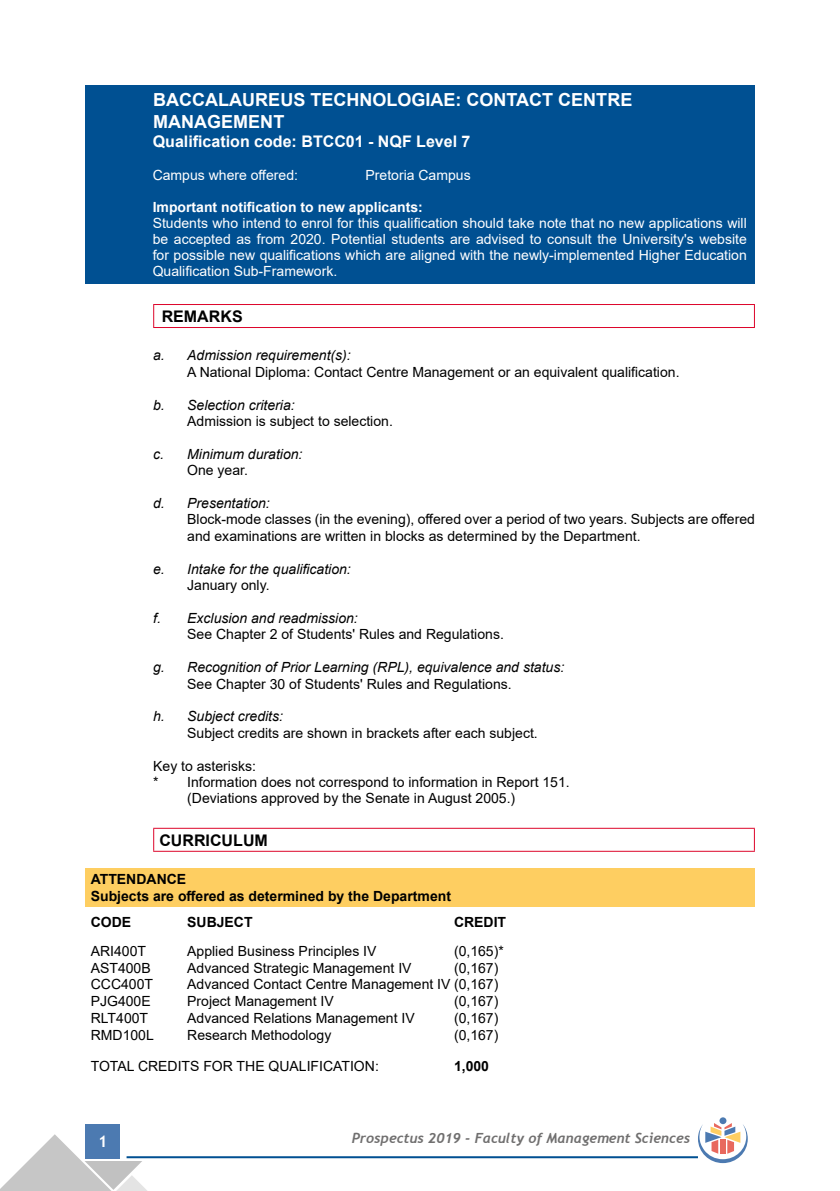
<style>
.page{position:relative;width:840px;height:1191px;background:#fff}
.page>*{position:absolute;margin:0;border:0;box-sizing:border-box;transform-origin:0 0}
.t1{font:700 18px/21.6px "Arial";color:#fff}
.t2{font:700 16px "Arial";color:#fff}
.t3{font:700 16px "Arial";color:#000}
.t4{font:700 16px "Trebuchet MS";color:#fff}
.t5{font:14px/16.4px "Arial";color:#000}
.t6{font:14px/16px "Arial";color:#fff;text-align:justify}
.t7{font:italic 14px "Arial";color:#000}
.t8{font:700 14px/16.8px "Arial";color:#000}
.t9{font:italic 700 14px "Trebuchet";color:#706f6f}
.t10{font:700 14px "Arial";color:#fff}
</style>
<div class="page">
<div style="left:86px;top:1124px;width:34px;height:34px;background:#4c7ab1"></div>
<hr style="left:126px;top:1156px;width:571px;height:2px;background:#005092">
<svg style="left:0;top:1134px;width:148px;height:57px"></svg>
<div style="left:719px;top:1117px;width:7px;height:7px;background:#4c7ab1;border-radius:50%"></div>
<svg style="left:697px;top:1123px;width:50px;height:40px"></svg>
<div style="left:85px;top:85px;width:669px;height:199px;background:#005092"></div>
<hr style="left:153px;top:304px;width:601px;height:1px;background:#dd052b">
<svg style="left:153px;top:305px;width:1px;height:22px"></svg>
<svg style="left:753px;top:305px;width:1px;height:22px"></svg>
<hr style="left:153px;top:327px;width:601px;height:1px;background:#dd052b">
<hr style="left:153px;top:827px;width:601px;height:1px;background:#dd052b">
<svg style="left:153px;top:828px;width:1px;height:22px"></svg>
<svg style="left:753px;top:828px;width:1px;height:22px"></svg>
<hr style="left:153px;top:850px;width:601px;height:1px;background:#dd052b">
<div style="left:85px;top:868px;width:669px;height:38px;background:#fece61"></div>
<p class="t1" style="left:153px;top:89px;width:480px">BACCALAUREUS TECHNOLOGIAE: CONTACT CENTRE<br>MANAGEMENT</p>
<p class="t2" style="left:153px;top:130px;width:319px">Qualification code: BTCC01 - NQF Level 7</p>
<p class="t6" style="left:153px;top:167px;width:147px">Campus where offered:</p>
<p class="t6" style="left:365px;top:167px;width:107px">Pretoria Campus</p>
<p class="t10" style="left:153px;top:197px;width:271px">Important notification to new applicants:</p>
<p class="t6" style="left:153px;top:215px;width:595px">Students who intend to enrol for this qualification should take note that no new applications will be accepted as from 2020. Potential students are advised to consult the University's website for possible new qualifications which are aligned with the newly-implemented Higher Education Qualification Sub-Framework.</p>
<p class="t3" style="left:162px;top:305px;width:82px">REMARKS</p>
<p class="t7" style="left:153px;top:346px;width:199px">a. Admission requirement(s):</p>
<p class="t5" style="left:187px;top:363px;width:493px">A National Diploma: Contact Centre Management or an equivalent qualification.</p>
<p class="t7" style="left:153px;top:396px;width:143px">b. Selection criteria:</p>
<p class="t5" style="left:187px;top:413px;width:207px">Admission is subject to selection.</p>
<p class="t7" style="left:153px;top:445px;width:151px">c. Minimum duration:</p>
<p class="t5" style="left:187px;top:462px;width:62px">One year.</p>
<p class="t7" style="left:153px;top:494px;width:118px">d. Presentation:</p>
<p class="t5" style="left:187px;top:511px;width:569px">Block-mode classes (in the evening), offered over a period of two years. Subjects are offered and examinations are written in blocks as determined by the Department.</p>
<p class="t7" style="left:153px;top:559px;width:199px">e. Intake for the qualification:</p>
<p class="t5" style="left:187px;top:577px;width:84px">January only.</p>
<p class="t7" style="left:153px;top:609px;width:206px">f. Exclusion and readmission:</p>
<p class="t5" style="left:187px;top:626px;width:318px">See Chapter 2 of Students' Rules and Regulations.</p>
<p class="t7" style="left:153px;top:658px;width:412px">g. Recognition of Prior Learning (RPL), equivalence and status:</p>
<p class="t5" style="left:187px;top:675px;width:326px">See Chapter 30 of Students' Rules and Regulations.</p>
<p class="t7" style="left:153px;top:707px;width:131px">h. Subject credits:</p>
<p class="t5" style="left:187px;top:724px;width:352px">Subject credits are shown in brackets after each subject.</p>
<p class="t5" style="left:153px;top:757px;width:104px">Key to asterisks:</p>
<p class="t5" style="left:153px;top:773px;width:418px">* Information does not correspond to information in Report 151.</p>
<p class="t5" style="left:187px;top:790px;width:329px">(Deviations approved by the Senate in August 2005.)</p>
<p class="t3" style="left:159px;top:828px;width:110px">CURRICULUM</p>
<p class="t8" style="left:91px;top:870px;width:361px">ATTENDANCE<br>Subjects are offered as determined by the Department</p>
<p class="t8" style="left:91px;top:913px;width:42px">CODE</p>
<p class="t8" style="left:187px;top:913px;width:67px">SUBJECT</p>
<p class="t8" style="left:454px;top:913px;width:54px">CREDIT</p>
<p class="t5" style="left:91px;top:942px;width:57px">ARI400T</p>
<p class="t5" style="left:187px;top:942px;width:191px">Applied Business Principles IV</p>
<p class="t5" style="left:454px;top:942px;width:51px">(0,165)*</p>
<p class="t5" style="left:91px;top:959px;width:61px">AST400B</p>
<p class="t5" style="left:187px;top:959px;width:226px">Advanced Strategic Management IV</p>
<p class="t5" style="left:454px;top:959px;width:46px">(0,167)</p>
<p class="t5" style="left:91px;top:976px;width:64px">CCC400T</p>
<p class="t5" style="left:187px;top:976px;width:312px">Advanced Contact Centre Management IV (0,167)</p>
<p class="t5" style="left:91px;top:993px;width:61px">PJG400E</p>
<p class="t5" style="left:187px;top:993px;width:148px">Project Management IV</p>
<p class="t5" style="left:454px;top:993px;width:46px">(0,167)</p>
<p class="t5" style="left:91px;top:1009px;width:59px">RLT400T</p>
<p class="t5" style="left:187px;top:1009px;width:229px">Advanced Relations Management IV</p>
<p class="t5" style="left:454px;top:1009px;width:46px">(0,167)</p>
<p class="t5" style="left:91px;top:1026px;width:65px">RMD100L</p>
<p class="t5" style="left:187px;top:1026px;width:145px">Research Methodology</p>
<p class="t5" style="left:454px;top:1026px;width:46px">(0,167)</p>
<p class="t5" style="left:91px;top:1057px;width:289px">TOTAL CREDITS FOR THE QUALIFICATION:</p>
<p class="t8" style="left:454px;top:1057px;width:37px">1,000</p>
<p class="t4" style="left:98px;top:1131px;width:11px">1</p>
<p class="t9" style="left:351px;top:1129px;width:340px">Prospectus 2019 - Faculty of Management Sciences</p>
</div>
